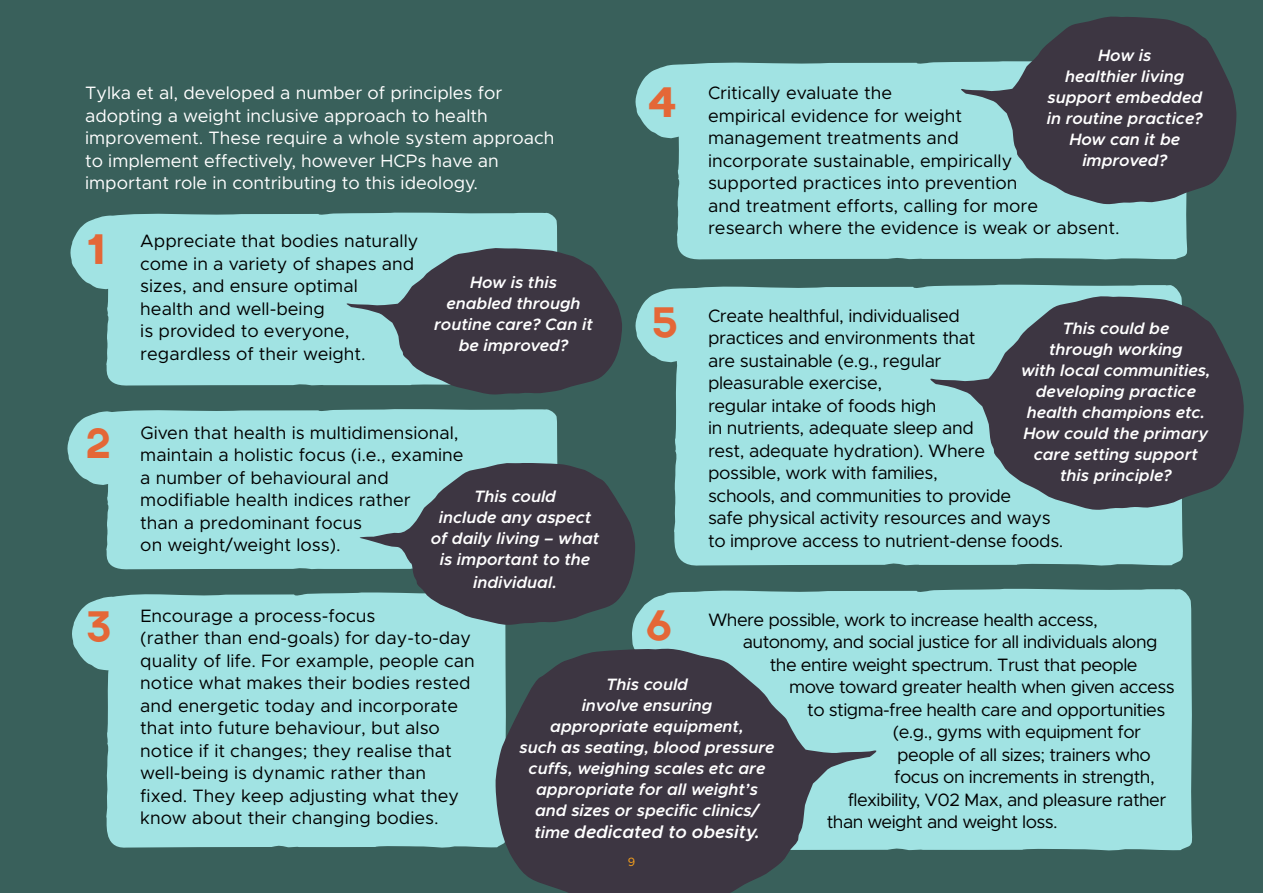
<style>
.page{position:relative;width:1263px;height:893px;background:#39605b}
.page>*{position:absolute;margin:0;border:0;box-sizing:border-box;transform-origin:0 0}
.t1{font:42px "Axis";color:#e46737}
.Bullet_list_main_tex{font:18px/22.5px "Metropolis";color:#000}
.Bullet_list_main_tex-2{font:18px "Metropolis";letter-spacing:-.03em;color:#000}
.Bullet_list_main_tex-3{font:18px/22.5px "Metropolis";letter-spacing:-.02em;color:#000}
.t2{font:18px/22.5px "Metropolis";color:#fff}
.t3{font:italic 600 18px "Metropolis";color:#fff}
.t4{font:italic 600 16.5px/21px "Metropolis";color:#fff;text-align:center}
.t5{font:12px "Metropolis";color:#faa21b}
.s1{font-size:16.5px}
</style>
<div class="page">
<svg style="left:632px;top:591px;width:34px;height:55px"></svg>
<svg style="left:635px;top:64px;width:36px;height:74px"></svg>
<svg style="left:635px;top:287px;width:33px;height:75px"></svg>
<svg style="left:67px;top:411px;width:34px;height:74px"></svg>
<svg style="left:70px;top:215px;width:31px;height:74px"></svg>
<svg style="left:72px;top:597px;width:30px;height:73px"></svg>
<div style="left:101px;top:211px;width:457px;height:176px;background:#a1e3e3"></div>
<div style="left:101px;top:408px;width:457px;height:162px;background:#a1e3e3"></div>
<div style="left:102px;top:590px;width:404px;height:259px;background:#a1e3e3"></div>
<div style="left:671px;top:60px;width:516px;height:201px;background:#a1e3e3"></div>
<div style="left:668px;top:282px;width:515px;height:285px;background:#a1e3e3"></div>
<div style="left:666px;top:587px;width:526px;height:265px;background:#a1e3e3"></div>
<svg style="left:342px;top:246px;width:280px;height:149px"></svg>
<svg style="left:357px;top:461px;width:278px;height:164px;fill:#3d3642"></svg>
<svg style="left:957px;top:14px;width:280px;height:190px;fill:#3d3642"></svg>
<svg style="left:925px;top:294px;width:319px;height:216px;fill:#3d3642"></svg>
<svg style="left:495px;top:646px;width:387px;height:247px;fill:#3d3642"></svg>
<p class="t2" style="left:85px;top:82px;width:471px">Tylka et al, developed a number of principles for adopting a weight inclusive approach to health improvement. These require a whole system approach to implement effectively, however HCPs have an important role in contributing to this ideology.</p>
<p class="t1" style="left:87px;top:225px;width:20px">1</p>
<p class="t1" style="left:85px;top:419px;width:27px">2</p>
<p class="Bullet_list_main_tex" style="left:140px;top:230px;width:280px">Appreciate that bodies naturally come in a variety of shapes and sizes, and ensure optimal<br>health and well-being<br>is provided to everyone, regardless of their weight.</p>
<h2 class="t4" style="left:434px;top:272px;width:160px">How is this<br>enabled through routine care? Can it be improved?</h2>
<p class="Bullet_list_main_tex" style="left:140px;top:421px;width:325px">Given that health is multidimensional, maintain a holistic focus (i.e., examine a number of behavioural and modifiable health indices rather<br>than a predominant focus<br>on weight/weight loss).</p>
<h2 class="t4" style="left:431px;top:486px;width:170px">This could<br>include any aspect of daily living – what is important to the</h2>
<h2 class="t4" style="left:473px;top:571px;width:85px">individual.</h2>
<p class="t1" style="left:646px;top:78px;width:32px">4</p>
<p class="t1" style="left:651px;top:298px;width:29px">5</p>
<h2 class="t4" style="left:1047px;top:45px;width:157px">How is<br>healthier living support embedded in routine practice?<br>How can it be improved?</h2>
<p class="Bullet_list_main_tex" style="left:708px;top:82px;width:413px">Critically evaluate the<br>empirical evidence for weight<br>management treatments and<br>incorporate sustainable, empirically<br>supported practices into prevention<br>and treatment efforts, calling for more<br>research where the evidence is weak or absent.</p>
<p class="Bullet_list_main_tex-3" style="left:708px;top:304px;width:357px">Create healthful, individualised<br>practices and environments that<br>are sustainable (e.g., regular<br>pleasurable exercise,<br>regular intake of foods high<br>in nutrients, adequate sleep and<br>rest, adequate hydration). Where<br>possible, work with families,<br>schools, and communities to provide<br>safe physical activity resources and ways to improve access to nutrient-dense foods.</p>
<h2 class="t4" style="left:1021px;top:318px;width:191px">This could be<br>through working<br>with local communities, developing practice health champions etc.<br>How could the primary care setting support this principle?</h2>
<p class="t1" style="left:85px;top:602px;width:28px">3</p>
<h2 class="Bullet_list_main_tex" style="left:140px;top:604px;width:336px">Encourage a process-focus<br>(rather than end-goals) for day-to-day quality of life. For example, people can notice what makes their bodies rested and energetic today and incorporate that into future behaviour, but also notice if it changes; they realise that well-being is dynamic rather than fixed. They keep adjusting what they know about their changing bodies.</h2>
<p class="t1" style="left:646px;top:601px;width:27px">6</p>
<p class="Bullet_list_main_tex-2" style="left:708px;top:609px;width:391px">Where possible, work to increase health access,</p>
<p class="Bullet_list_main_tex-2" style="left:743px;top:631px;width:416px">autonomy, and social justice for all individuals along</p>
<p class="Bullet_list_main_tex-2" style="left:770px;top:654px;width:369px">the entire weight spectrum. Trust that people</p>
<p class="Bullet_list_main_tex-2" style="left:789px;top:676px;width:387px">move toward greater health when given access</p>
<p class="Bullet_list_main_tex-2" style="left:807px;top:699px;width:360px">to stigma-free health care and opportunities</p>
<p class="Bullet_list_main_tex-2" style="left:893px;top:721px;width:250px">(e.g., gyms with equipment for</p>
<p class="Bullet_list_main_tex-2" style="left:897px;top:744px;width:255px">people of all sizes; trainers who</p>
<p class="Bullet_list_main_tex-2" style="left:894px;top:766px;width:262px">focus on increments in strength,</p>
<p class="Bullet_list_main_tex-2" style="left:848px;top:789px;width:320px">flexibility, V02 Max, and pleasure rather</p>
<p class="Bullet_list_main_tex-2" style="left:827px;top:811px;width:233px">than weight and weight loss.</p>
<h2 class="t4" style="left:519px;top:674px;width:257px">This could<br>involve ensuring<br>appropriate equipment,<br>such as seating, blood pressure cuffs, weighing scales etc are appropriate for all weight’s and sizes or specific clinics/</h2>
<h2 class="t3" style="left:534px;top:821px;width:227px"><span class="s1">time</span> dedicated to obesity.</h2>
<p class="t5" style="left:628px;top:855px;width:9px">9</p>
</div>
